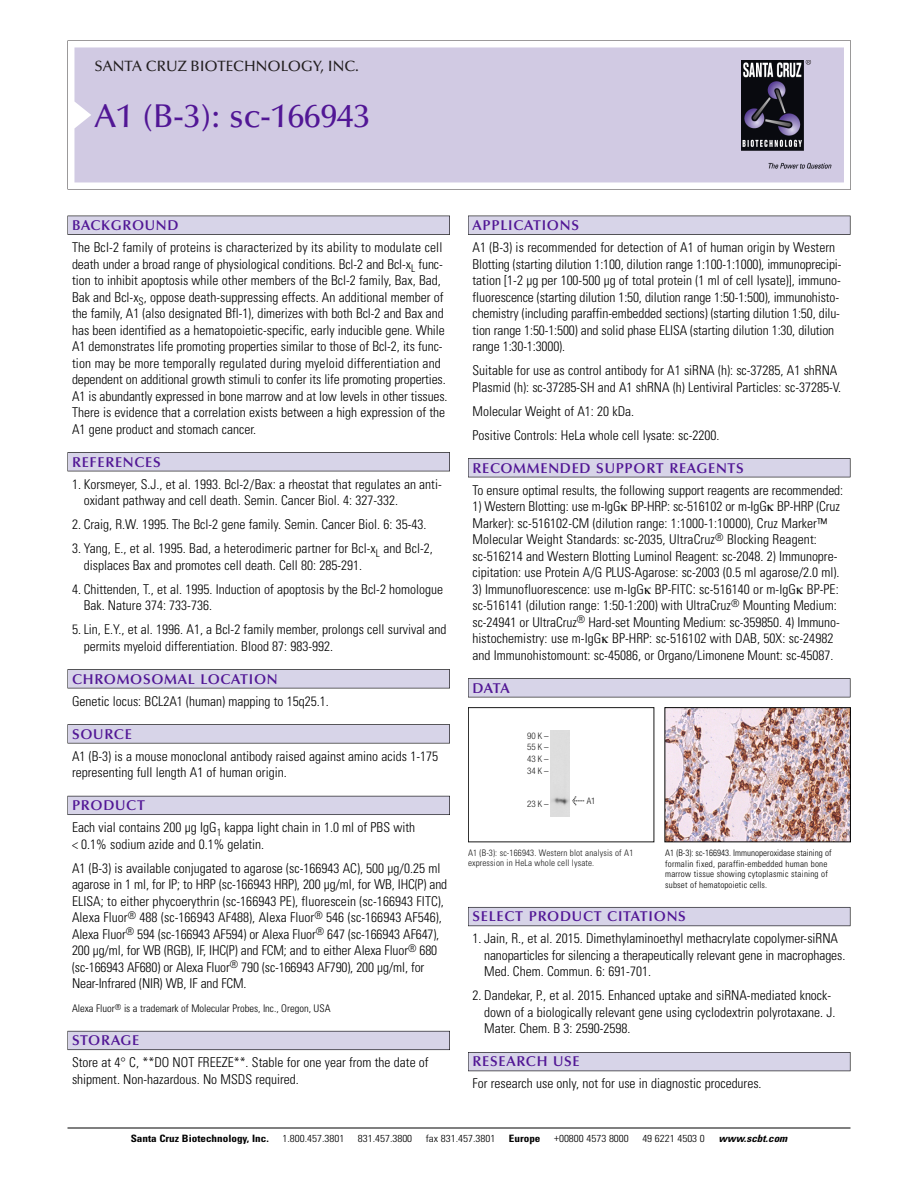
<style>
.page{position:relative;width:918px;height:1188px;background:#fff}
.page>*{position:absolute;margin:0;border:0;box-sizing:border-box;transform-origin:0 0}
.t1{font:500 33px "Optima";color:#511695}
.t2{font:500 15px "Optima";color:#231f20}
.t3{font:600 14.25px "Optima";letter-spacing:.05em;color:#511695}
.t4{font:300 condensed 13.5px/16.5px "Univers";color:#000}
.t5{font:300 condensed 10.5px "Univers";color:#000}
.t6{font:300 condensed 10.2px "Univers";color:#000;scale:1.1 1}
.t7{font:700 condensed 10.2px "Univers";color:#000;scale:1.1 1}
.t8{font:italic 700 condensed 10.2px "Univers";color:#000;scale:1.1 1}
.t9{font:300 condensed 9px/10.5px "Univers";letter-spacing:.02em;color:#000}
.t10{font:300 condensed 9px/10.5px "Univers";letter-spacing:.015em;color:#191919}
.t11{font:300 condensed 9px/10.5px "Helvetica Neue";color:#191919}
.s1{font-family:"Meta Plus";font-weight:400;font-stretch:normal;font-size:10.5px}
</style>
<div class="page">
<svg style="left:68px;top:40px;width:783px;height:149px"></svg>
<div style="left:74px;top:47px;width:770px;height:135px;background:#d1cae3"></div>
<img style="left:741px;top:60px;width:90px;height:108px">
<div style="left:68px;top:216px;width:382px;height:19px;background:#535256"></div>
<div style="left:68px;top:216px;width:381px;height:18px;background:#d7d4e8"></div>
<div style="left:68px;top:452px;width:382px;height:19px;background:#515155"></div>
<div style="left:68px;top:453px;width:381px;height:18px;background:#d7d4e8"></div>
<div style="left:68px;top:669px;width:382px;height:19px;background:#545357"></div>
<div style="left:68px;top:670px;width:381px;height:18px;background:#d7d4e8"></div>
<div style="left:68px;top:724px;width:382px;height:19px;background:#575659"></div>
<div style="left:68px;top:725px;width:381px;height:18px;background:#d7d4e8"></div>
<div style="left:68px;top:796px;width:382px;height:19px;background:#595860"></div>
<div style="left:68px;top:796px;width:381px;height:18px;background:#d7d4e8"></div>
<div style="left:68px;top:1031px;width:382px;height:19px;background:#64626c"></div>
<div style="left:68px;top:1031px;width:381px;height:18px;background:#d7d4e8"></div>
<div style="left:468px;top:216px;width:382px;height:19px;background:#535256"></div>
<div style="left:468px;top:216px;width:382px;height:18px;background:#d7d4e8"></div>
<div style="left:468px;top:458px;width:382px;height:19px;background:#515155"></div>
<div style="left:468px;top:459px;width:382px;height:18px;background:#d7d4e8"></div>
<div style="left:468px;top:678px;width:382px;height:19px;background:#545357"></div>
<div style="left:468px;top:679px;width:382px;height:18px;background:#d7d4e8"></div>
<div style="left:468px;top:907px;width:382px;height:19px;background:#5e5d65"></div>
<div style="left:468px;top:908px;width:382px;height:18px;background:#d7d4e8"></div>
<div style="left:468px;top:1052px;width:382px;height:19px;background:#55545b"></div>
<div style="left:468px;top:1053px;width:382px;height:18px;background:#d7d4e8"></div>
<hr style="left:68px;top:1128px;width:782px;height:1px;background:#000">
<div style="left:468px;top:707px;width:186px;height:135px;border:1px solid #191919"></div>
<div style="left:551px;top:731px;width:19px;height:86px;background:#ddd"></div>
<img style="left:666px;top:709px;width:183px;height:131px">
<div style="left:664px;top:707px;width:187px;height:135px;border:1px solid #000"></div>
<p class="t2" style="left:94px;top:60px;width:266px">SANTA CRUZ BIOTECHNOLOGY, INC.</p>
<p class="t1" style="left:94px;top:102px;width:277px">A1 (B-3): sc-166943</p>
<p class="t3" style="left:72px;top:219px;width:108px">BACKGROUND</p>
<p class="t4" style="left:72px;top:240px;width:377px">The Bcl-2 family of proteins is characterized by its ability to modulate cell death under a broad range of physiological conditions. Bcl-2 and Bcl-x<sub>L</sub> func&shy;tion to inhibit apoptosis while other members of the Bcl-2 family, Bax, Bad, Bak and Bcl-x<sub>S</sub>, oppose death-suppressing effects. An additional member of the family, A1 (also designated Bfl-1), dimerizes with both Bcl-2 and Bax and has been identified as a hematopoietic-specific, early inducible gene. While A1 demonstrates life promoting properties similar to those of Bcl-2, its func&shy;tion may be more temporally regulated during myeloid differentiation and dependent on additional growth stimuli to confer its life promoting properties.<br>A1 is abundantly expressed in bone marrow and at low levels in other tissues.<br>There is evidence that a correlation exists between a high expression of the A1 gene product and stomach cancer.</p>
<p class="t3" style="left:72px;top:456px;width:90px">REFERENCES</p>
<p class="t4" style="left:84px;top:477px;width:360px;text-indent:-12px">1. Korsmeyer, S.J., et al. 1993. Bcl-2/Bax: a rheostat that regulates an anti&shy;oxidant pathway and cell death. Semin. Cancer Biol. 4: 327-332.</p>
<p class="t4" style="left:72px;top:517px;width:356px">2. Craig, R.W. 1995. The Bcl-2 gene family. Semin. Cancer Biol. 6: 35-43.</p>
<p class="t4" style="left:84px;top:541px;width:351px;text-indent:-12px">3. Yang, E., et al. 1995. Bad, a heterodimeric partner for Bcl-x<sub>L</sub> and Bcl-2, displaces Bax and promotes cell death. Cell 80: 285-291.</p>
<p class="t4" style="left:84px;top:582px;width:361px;text-indent:-12px">4. Chittenden, T., et al. 1995. Induction of apoptosis by the Bcl-2 homologue<br>Bak. Nature 374: 733-736.</p>
<p class="t4" style="left:84px;top:622px;width:364px;text-indent:-12px">5. Lin, E.Y., et al. 1996. A1, a Bcl-2 family member, prolongs cell survival and permits myeloid differentiation. Blood 87: 983-992.</p>
<p class="t3" style="left:72px;top:673px;width:207px">CHROMOSOMAL LOCATION</p>
<p class="t4" style="left:72px;top:694px;width:258px">Genetic locus: BCL2A1 (human) mapping to 15q25.1.</p>
<p class="t3" style="left:72px;top:728px;width:61px">SOURCE</p>
<p class="t4" style="left:72px;top:749px;width:368px">A1 (B-3) is a mouse monoclonal antibody raised against amino acids 1-175 representing full length A1 of human origin.</p>
<p class="t3" style="left:72px;top:799px;width:74px">PRODUCT</p>
<p class="t4" style="left:72px;top:821px;width:345px">Each vial contains 200 µg IgG<sub>1</sub> kappa light chain in 1.0 ml of PBS with &lt; 0.1% sodium azide and 0.1% gelatin.</p>
<p class="t4" style="left:72px;top:861px;width:377px">A1 (B-3) is available conjugated to agarose (sc-166943 AC), 500 µg/0.25 ml agarose in 1 ml, for IP; to HRP (sc-166943 HRP), 200 µg/ml, for WB, IHC(P) and ELISA; to either phycoerythrin (sc-166943 PE), fluorescein (sc-166943 FITC), Alexa Fluor<sup>®</sup> 488 (sc-166943 AF488), Alexa Fluor<sup>®</sup> 546 (sc-166943 AF546), Alexa Fluor<sup>®</sup> 594 (sc-166943 AF594) or Alexa Fluor<sup>®</sup> 647 (sc-166943 AF647), 200 µg/ml, for WB (RGB), IF, IHC(P) and FCM; and to either Alexa Fluor<sup>®</sup> 680 (sc-166943 AF680) or Alexa Fluor<sup>®</sup> 790 (sc-166943 AF790), 200 µg/ml, for Near-Infrared (NIR) WB, IF and FCM.</p>
<p class="t5" style="left:72px;top:1005px;width:260px">Alexa Fluor<sup>®</sup> is a trademark of Molecular Probes, Inc., Oregon, USA</p>
<p class="t3" style="left:72px;top:1035px;width:69px">STORAGE</p>
<p class="t4" style="left:72px;top:1056px;width:358px">Store at 4° C, **DO NOT FREEZE**. Stable for one year from the date of shipment. Non-hazardous. No MSDS required.</p>
<p class="t3" style="left:473px;top:219px;width:108px">APPLICATIONS</p>
<p class="t4" style="left:473px;top:240px;width:370px">A1 (B-3) is recommended for detection of A1 of human origin by Western Blotting (starting dilution 1:100, dilution range 1:100-1:1000), immunoprecipi&shy;tation [1-2 µg per 100-500 µg of total protein (1 ml of cell lysate)], immuno&shy;fluorescence (starting dilution 1:50, dilution range 1:50-1:500), immunohisto&shy;chemistry (including paraffin-embedded sections) (starting dilution 1:50, dilu&shy;tion range 1:50-1:500) and solid phase ELISA (starting dilution 1:30, dilution range 1:30-1:3000).</p>
<p class="t4" style="left:473px;top:363px;width:370px">Suitable for use as control antibody for A1 siRNA (h): sc-37285, A1 shRNA<br>Plasmid (h): sc-37285-SH and A1 shRNA (h) Lentiviral Particles: sc-37285-V.</p>
<p class="t4" style="left:473px;top:404px;width:163px">Molecular Weight of A1: 20 kDa.</p>
<p class="t4" style="left:473px;top:428px;width:248px">Positive Controls: HeLa whole cell lysate: sc-2200.</p>
<p class="t3" style="left:473px;top:462px;width:273px">RECOMMENDED SUPPORT REAGENTS</p>
<p class="t4" style="left:473px;top:483px;width:372px">To ensure optimal results, the following support reagents are recommended:</p>
<p class="t4" style="left:473px;top:499px;width:369px">1) Western Blotting: use m-IgG BP-HRP: sc-516102 or m-IgG BP-HRP (Cruz Marker): sc-516102-CM (dilution range: 1:1000-1:10000), Cruz Marker™ Molecular Weight Standards: sc-2035, UltraCruz<sup>®</sup> Blocking Reagent: sc-516214 and Western Blotting Luminol Reagent: sc-2048. 2) Immunopre&shy;cipitation: use Protein A/G PLUS-Agarose: sc-2003 (0.5 ml agarose/2.0 ml).</p>
<p class="t4" style="left:473px;top:582px;width:369px">3) Immunofluorescence: use m-IgG BP-FITC: sc-516140 or m-IgG BP-PE: sc-516141 (dilution range: 1:50-1:200) with UltraCruz<sup>®</sup> Mounting Medium: sc-24941 or UltraCruz<sup>®</sup> Hard-set Mounting Medium: sc-359850. 4) Immuno&shy;histochemistry: use m-IgG BP-HRP: sc-516102 with DAB, 50X: sc-24982 and Immunohistomount: sc-45086, or Organo/Limonene Mount: sc-45087.</p>
<p class="t3" style="left:473px;top:682px;width:39px">DATA</p>
<p class="t11" style="left:527px;top:732px;width:23px">90K–<br>55K–</p>
<p class="t11" style="left:527px;top:754px;width:23px;line-height:12px">43K–<br>34K–</p>
<p class="t11" style="left:527px;top:799px;width:23px">23K–</p>
<p class="t11" style="left:572px;top:796px;width:25px"><span class="s1">&lt;</span> A1</p>
<p class="t10" style="left:468px;top:848px;width:167px">A1 (B-3): sc-166943. Western blot analysis of A1 expression in HeLa whole cell lysate.</p>
<p class="t9" style="left:665px;top:849px;width:168px">A1 (B-3): sc-166943. Immunoperoxidase staining of formalin fixed, paraffin-embedded human bone marrow tissue showing cytoplasmic staining of subset of hematopoietic cells.</p>
<p class="t3" style="left:473px;top:911px;width:215px">SELECT PRODUCT CITATIONS</p>
<p class="t4" style="left:484px;top:932px;width:363px;text-indent:-12px">1. Jain, R., et al. 2015. Dimethylaminoethyl methacrylate copolymer-siRNA nanoparticles for silencing a therapeutically relevant gene in macrophages.<br>Med. Chem. Commun. 6: 691-701.</p>
<p class="t4" style="left:484px;top:989px;width:353px;text-indent:-12px">2. Dandekar, P., et al. 2015. Enhanced uptake and siRNA-mediated knock&shy;down of a biologically relevant gene using cyclodextrin polyrotaxane. J.<br>Mater. Chem. B 3: 2590-2598.</p>
<p class="t3" style="left:473px;top:1056px;width:109px">RESEARCH USE</p>
<p class="t4" style="left:473px;top:1077px;width:291px">For research use only, not for use in diagnostic procedures.</p>
<p class="t7" style="left:131px;top:1135px;width:127px">Santa Cruz Biotechnology, Inc.</p>
<p class="t6" style="left:282px;top:1135px;width:58px">1.800.457.3801</p>
<p class="t6" style="left:358px;top:1135px;width:51px">831.457.3800</p>
<p class="t6" style="left:426px;top:1135px;width:65px">fax 831.457.3801</p>
<p class="t7" style="left:509px;top:1135px;width:30px">Europe</p>
<p class="t6" style="left:554px;top:1135px;width:69px">+00800 4573 8000</p>
<p class="t6" style="left:642px;top:1135px;width:58px">49 6221 4503 0</p>
<p class="t8" style="left:719px;top:1135px;width:66px">www.scbt.com</p>
</div>
